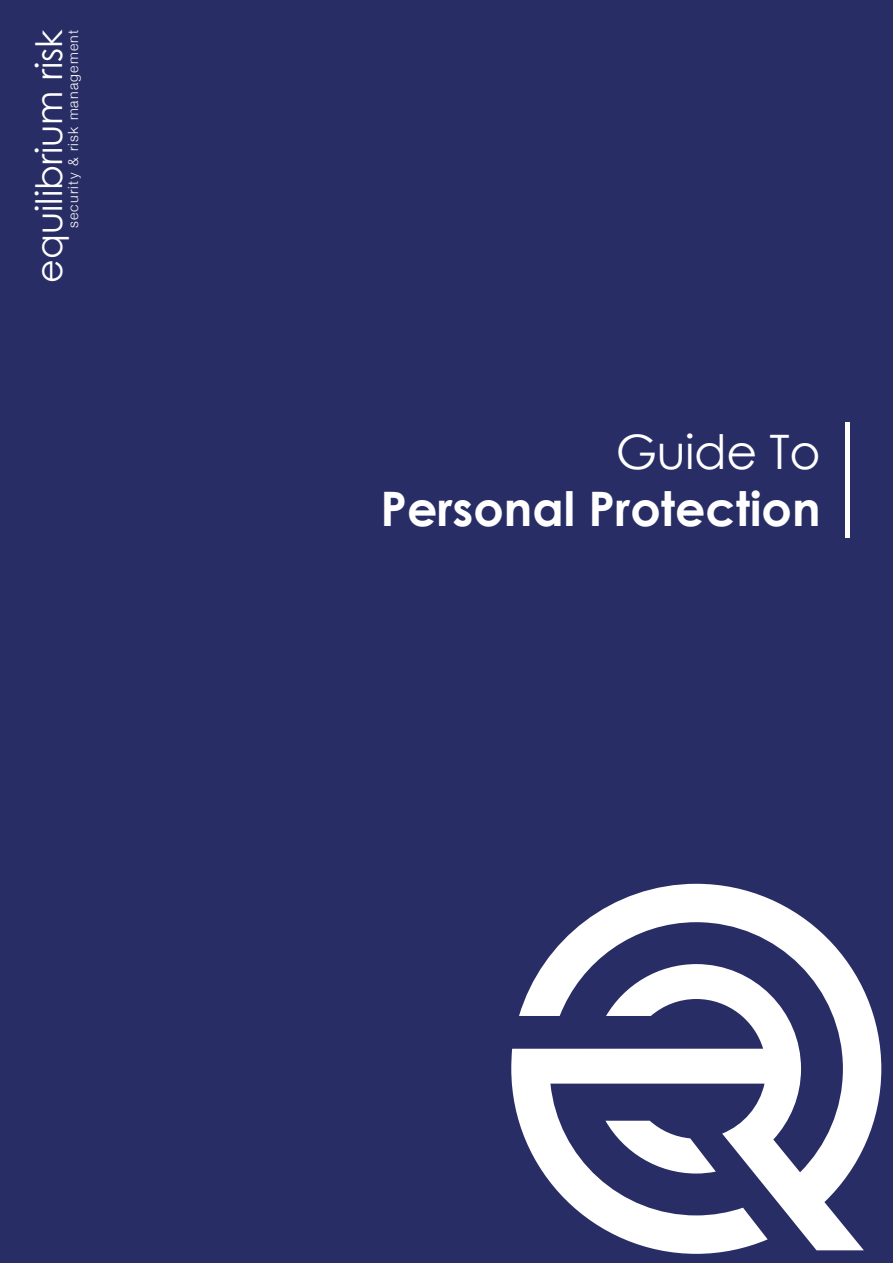
<style>
.page{position:relative;width:893px;height:1263px;background:#282d65}
.page>*{position:absolute;margin:0;border:0;box-sizing:border-box;transform-origin:0 0}
.t1{font:700 47.55px "Century Gothic";color:#fff}
.t2{font:47.55px "Century Gothic";letter-spacing:-.01em;color:#fff}
.t3{font:36.45px "Century Gothic";color:#fff}
.t4{font:300 14.1px "Helvetica Neue";letter-spacing:.09em;color:#fff}
</style>
<div class="page">
<svg style="left:511px;top:884px;width:370px;height:370px"></svg>
<hr style="left:846px;top:423px;width:4px;height:115px;background:#fff">
<h2 class="t3" style="left:23px;top:283px;width:255px;rotate:-90deg">equilibrium risk</h2>
<p class="t4" style="left:62px;top:228px;width:200px;rotate:-90deg">security &amp; risk management</p>
<h1 class="t2" style="left:616px;top:418px;width:206px">Guide To</h1>
<h1 class="t1" style="left:380px;top:473px;width:442px">Personal Protection</h1>
</div>
